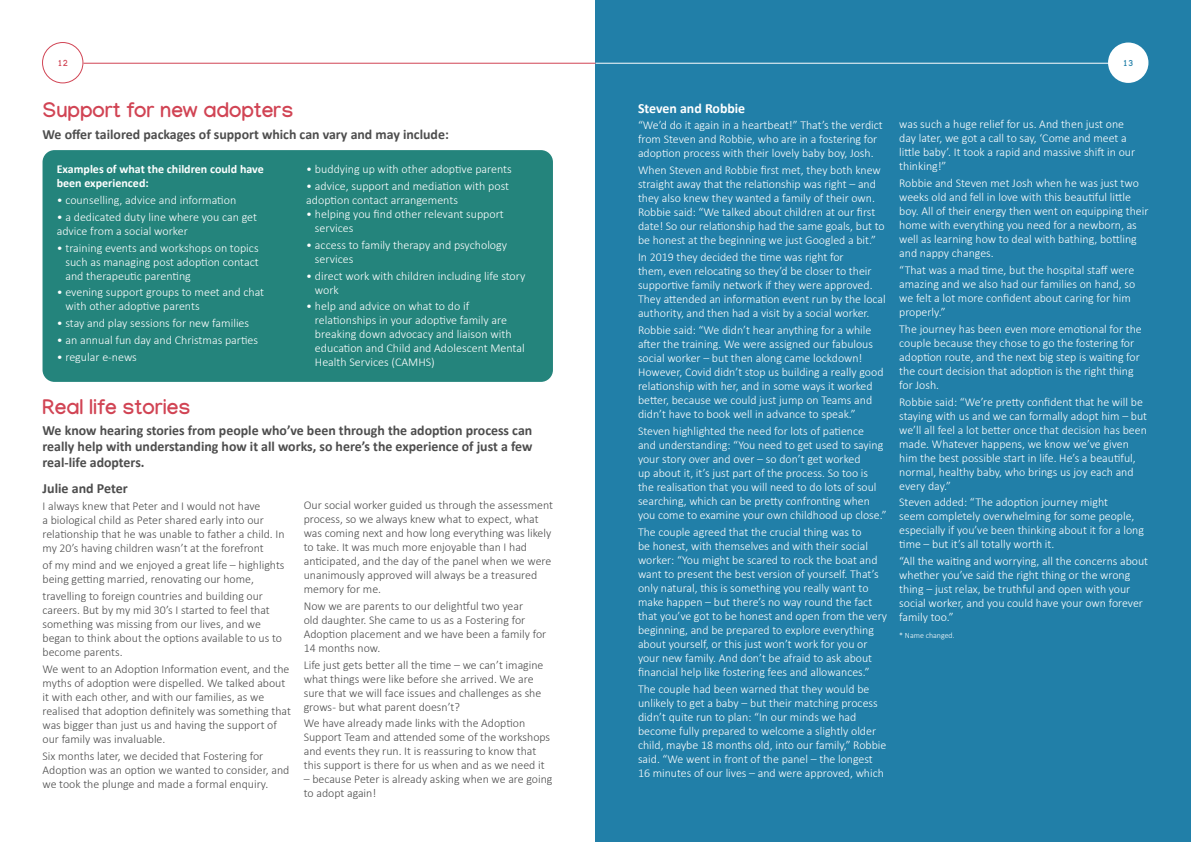
<style>
.page{position:relative;width:1191px;height:842px;background:#fff}
.page>*{position:absolute;margin:0;border:0;box-sizing:border-box;transform-origin:0 0}
.t1{font:700 21px "Manjari";color:#d14454}
.t2{font:700 14px/16px "Calibri";color:#4d4d4d;text-align:justify}
.t3{font:700 14px "Calibri";color:#fff}
.t4{font:300 12px/14px "Calibri";color:#fff}
.t5{font:300 12px/14px "Calibri";color:#4d4d4d}
.t6{font:700 12px/14px "Calibri";color:#fff}
.t7{font:700 9px "Manjari";color:#d14454}
.t8{font:700 9px "Manjari";color:#217fa8}
.t9{font:300 8px "Calibri";color:#fff}
</style>
<div class="page">
<div style="left:595px;top:0;width:596px;height:842px;background:#217fa8"></div>
<hr style="left:595px;top:63px;width:521px;height:1px;background:#fff">
<hr style="left:83px;top:63px;width:512px;height:1px;background:#d14454">
<div style="left:42px;top:42px;width:41px;height:41px;border:1px solid #d14454;border-radius:50%"></div>
<div style="left:43px;top:150px;width:510px;height:232px;background:#24847c;border-radius:12px"></div>
<div style="left:1108px;top:43px;width:40px;height:40px;background:#fff;border-radius:50%"></div>
<p class="t7" style="left:57px;top:57px;width:12px">12</p>
<h1 class="t1" style="left:43px;top:98px;width:252px">Support for new adopters</h1>
<p class="t2" style="left:43px;top:126px;width:408px">We offer tailored packages of support which can vary and may include:</p>
<p class="t6" style="left:57px;top:162px;width:209px">Examples of what the children could have been experienced:</p>
<p class="t4" style="left:57px;top:193px;width:181px">• counselling, advice and information</p>
<p class="t4" style="left:57px;top:210px;width:202px">• a dedicated duty line where you can get advice from a social worker</p>
<p class="t4" style="left:65px;top:240px;width:195px;text-align:justify;text-indent:-9px">• training events and workshops on topics such as managing post adoption contact and therapeutic parenting</p>
<p class="t4" style="left:65px;top:285px;width:200px;text-indent:-9px">• evening support groups to meet and chat with other adoptive parents</p>
<p class="t4" style="left:57px;top:316px;width:194px">• stay and play sessions for new families</p>
<p class="t4" style="left:57px;top:333px;width:203px">• an annual fun day and Christmas parties</p>
<p class="t4" style="left:57px;top:350px;width:82px">• regular e-news</p>
<p class="t4" style="left:306px;top:162px;width:207px">• buddying up with other adoptive parents</p>
<p class="t4" style="left:306px;top:179px;width:204px">• advice, support and mediation with post adoption contact arrangements</p>
<p class="t4" style="left:315px;top:207px;width:190px;text-indent:-9px">• helping you find other relevant support services</p>
<p class="t4" style="left:315px;top:238px;width:194px;text-indent:-9px">• access to family therapy and psychology services</p>
<p class="t4" style="left:315px;top:268px;width:212px;text-indent:-9px">• direct work with children including life story work</p>
<p class="t4" style="left:315px;top:299px;width:211px;text-indent:-9px">• help and advice on what to do if relationships in your adoptive family are breaking down advocacy and liaison with education and Child and Adolescent Mental Health Services (CAMHS)</p>
<p class="t1" style="left:43px;top:394px;width:149px">Real life stories</p>
<p class="t2" style="left:43px;top:422px;width:491px">We know hearing stories from people who’ve been through the adoption process can really help with understanding how it all works, so here’s the experience of just a few real-life adopters.</p>
<p class="t2" style="left:43px;top:480px;width:87px">Julie and Peter</p>
<p class="t5" style="left:43px;top:499px;width:243px">I always knew that Peter and I would not have<br>a biological child as Peter shared early into our relationship that he was unable to father a child. In my 20’s having children wasn’t at the forefront</p>
<p class="t5" style="left:43px;top:558px;width:243px">of my mind and we enjoyed a great life – highlights</p>
<p class="t5" style="left:43px;top:571px;width:222px;line-height:16.8px">being getting married, renovating our home, travelling to foreign countries and building our</p>
<p class="t5" style="left:43px;top:603px;width:241px">careers. But by my mid 30’s I started to feel that something was missing from our lives, and we began to think about the options available to us to become parents.</p>
<p class="t5" style="left:43px;top:662px;width:250px">We went to an Adoption Information event, and the myths of adoption were dispelled. We talked about it with each other, and with our families, as we realised that adoption definitely was something that was bigger than just us and having the support of our family was invaluable.</p>
<p class="t5" style="left:43px;top:748px;width:248px">Six months later, we decided that Fostering for<br>Adoption was an option we wanted to consider, and we took the plunge and made a formal enquiry.</p>
<p class="t5" style="left:304px;top:498px;width:251px">Our social worker guided us through the assessment process, so we always knew what to expect, what was coming next and how long everything was likely to take. It was much more enjoyable than I had anticipated, and the day of the panel when we were unanimously approved will always be a treasured memory for me.</p>
<p class="t5" style="left:304px;top:598px;width:244px">Now we are parents to our delightful two year<br>old daughter. She came to us as a Fostering for Adoption placement and we have been a family for 14 months now.</p>
<p class="t5" style="left:304px;top:657px;width:241px">Life just gets better all the time – we can’t imagine what things were like before she arrived. We are sure that we will face issues and challenges as she grows - but what parent doesn’t?</p>
<p class="t5" style="left:304px;top:716px;width:248px">We have already made links with the Adoption Support Team and attended some of the workshops and events they run. It is reassuring to know that this support is there for us when and as we need it</p>
<p class="t5" style="left:304px;top:772px;width:250px">– because Peter is already asking when we are going to adopt again!</p>
<p class="t8" style="left:1123px;top:57px;width:12px">13</p>
<p class="t3" style="left:638px;top:98px;width:109px">Steven and Robbie</p>
<p class="t4" style="left:638px;top:118px;width:246px">“We’d do it again in a heartbeat!” That’s the verdict from Steven and Robbie, who are in a fostering for adoption process with their lovely baby boy, Josh.</p>
<p class="t4" style="left:638px;top:163px;width:248px">When Steven and Robbie first met, they both knew straight away that the relationship was right – and they also knew they wanted a family of their own.<br>Robbie said: “We talked about children at our first date! So our relationship had the same goals, but to be honest at the beginning we just Googled a bit.”</p>
<p class="t4" style="left:638px;top:250px;width:249px">In 2019 they decided the time was right for<br>them, even relocating so they’d be closer to their supportive family network if they were approved.<br>They attended an information event run by the local authority, and then had a visit by a social worker.</p>
<p class="t4" style="left:638px;top:323px;width:247px">Robbie said: “We didn’t hear anything for a while after the training. We were assigned our fabulous social worker – but then along came lockdown!<br>However, Covid didn’t stop us building a really good relationship with her, and in some ways it worked better, because we could just jump on Teams and didn’t have to book well in advance to speak.”</p>
<p class="t4" style="left:638px;top:424px;width:250px">Steven highlighted the need for lots of patience<br>and understanding: “You need to get used to saying your story over and over – so don’t get worked<br>up about it, it’s just part of the process. So too is the realisation that you will need to do lots of soul searching, which can be pretty confronting when you come to examine your own childhood up close.”</p>
<p class="t4" style="left:638px;top:525px;width:251px">The couple agreed that the crucial thing was to<br>be honest, with themselves and with their social worker: “You might be scared to rock the boat and want to present the best version of yourself. That’s only natural, this is something you really want to make happen – but there’s no way round the fact that you’ve got to be honest and open from the very beginning, and be prepared to explore everything about yourself, or this just won’t work for you or your new family. And don’t be afraid to ask about financial help like fostering fees and allowances.”</p>
<p class="t4" style="left:638px;top:681px;width:250px">The couple had been warned that they would be unlikely to get a baby – but their matching process didn’t quite run to plan: “In our minds we had become fully prepared to welcome a slightly older child, maybe 18 months old, into our family,” Robbie said. “We went in front of the panel – the longest 16 minutes of our lives – and were approved, which</p>
<p class="t4" style="left:899px;top:117px;width:237px">was such a huge relief for us. And then just one day later, we got a call to say, ‘Come and meet a little baby’. It took a rapid and massive shift in our thinking!”</p>
<p class="t4" style="left:899px;top:176px;width:251px">Robbie and Steven met Josh when he was just two weeks old and fell in love with this beautiful little boy. All of their energy then went on equipping their home with everything you need for a newborn, as well as learning how to deal with bathing, bottling and nappy changes.</p>
<p class="t4" style="left:899px;top:263px;width:238px">“That was a mad time, but the hospital staff were amazing and we also had our families on hand, so we felt a lot more confident about caring for him properly.”</p>
<p class="t4" style="left:899px;top:322px;width:244px">The journey has been even more emotional for the couple because they chose to go the fostering for adoption route, and the next big step is waiting for the court decision that adoption is the right thing for Josh.</p>
<p class="t4" style="left:899px;top:394px;width:249px">Robbie said: “We’re pretty confident that he will be staying with us and we can formally adopt him – but we’ll all feel a lot better once that decision has been made. Whatever happens, we know we’ve given him the best possible start in life. He’s a beautiful, normal, healthy baby, who brings us joy each and every day.”</p>
<p class="t4" style="left:899px;top:495px;width:246px">Steven added: “The adoption journey might<br>seem completely overwhelming for some people, especially if you’ve been thinking about it for a long time – but it’s all totally worth it.</p>
<p class="t4" style="left:899px;top:554px;width:250px">“All the waiting and worrying, all the concerns about whether you’ve said the right thing or the wrong thing – just relax, be truthful and open with your social worker, and you could have your own forever family too.”</p>
<p class="t9" style="left:899px;top:630px;width:57px">* Name changed.</p>
</div>
